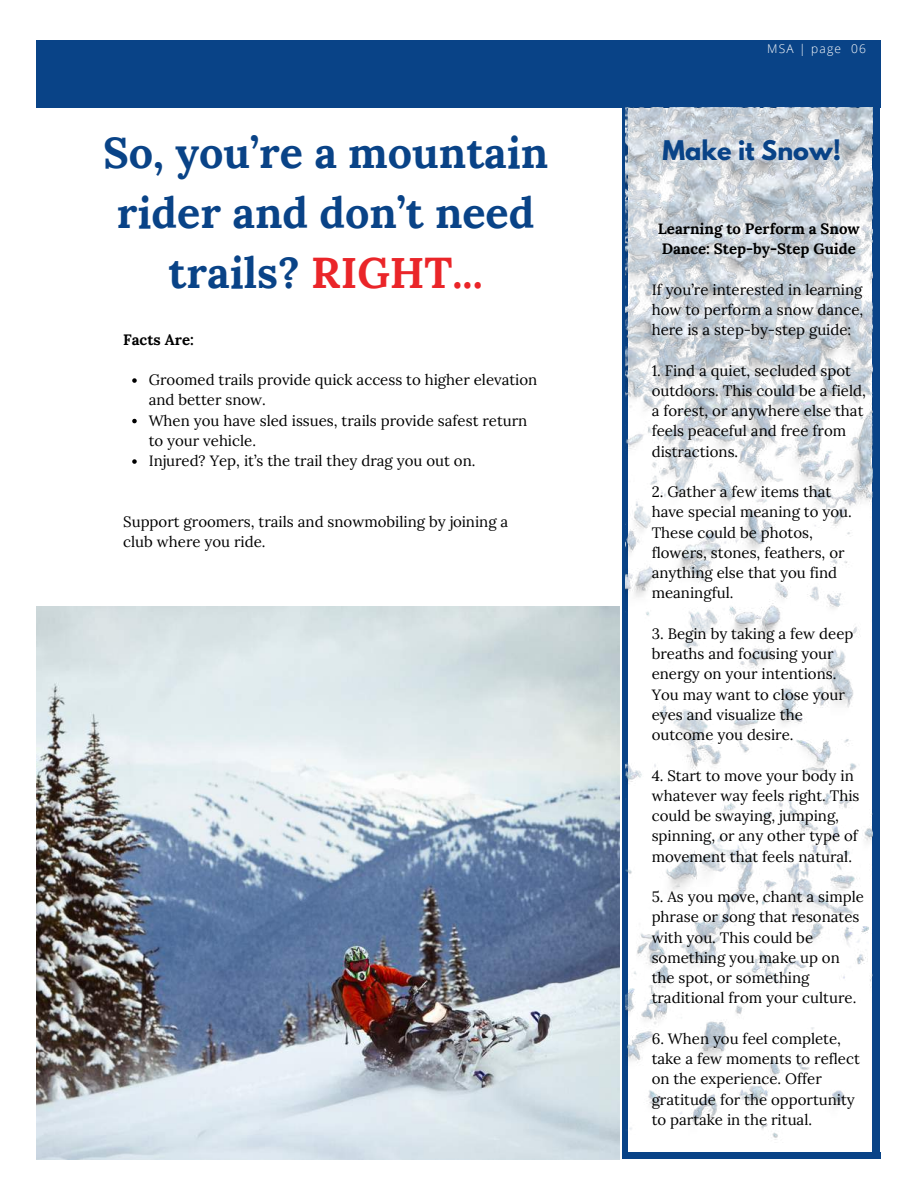
<style>
.page{position:relative;width:918px;height:1188px;background:#fff}
.page>*{position:absolute;margin:0;border:0;box-sizing:border-box;transform-origin:0 0}
.t1{font:700 43.05px/59.7px "Lora";color:#094387;text-align:center}
.t2{font:700 24px "League Spartan";color:#094387}
.t3{font:15px/20.2px "Lora";color:#000}
.t4{font:700 15px/20.2px "Lora";color:#000}
.t5{font:300 12px/9px "Open Sans";letter-spacing:.1em;color:#fff}
.s1{color:#ea2529}
</style>
<div class="page">
<div style="left:873px;top:95px;width:7px;height:1061px;background:#094387"></div>
<div style="left:36px;top:40px;width:845px;height:68px;background:#094387"></div>
<div style="left:625px;top:1152px;width:256px;height:7px;background:#094387"></div>
<div style="left:622px;top:98px;width:6px;height:1061px;background:#094387"></div>
<img style="left:625px;top:107px;width:248px;height:1035px">
<img style="left:37px;top:607px;width:582px;height:552px">
<svg style="left:132px;top:378px;width:5px;height:5px"></svg>
<svg style="left:132px;top:419px;width:5px;height:4px"></svg>
<svg style="left:132px;top:459px;width:5px;height:5px"></svg>
<p class="t5" style="left:767px;top:35px;width:115px;text-indent:19px">MSA | page 13<br>MSA | page 06</p>
<h1 class="t1" style="left:103px;top:123px;width:447px">So, you’re a mountain</h1>
<h2 class="t2" style="left:662px;top:138px;width:180px">Make it Snow!</h2>
<h1 class="t1" style="left:117px;top:182px;width:419px">rider and don’t need trails? <span class="s1">RIGHT...</span></h1>
<p class="t4" style="left:658px;top:218px;width:203px">Learning to Perform a Snow<br>Dance: Step-by-Step Guide</p>
<p class="t3" style="left:652px;top:279px;width:213px;text-align:justify">If you’re interested in learning how to perform a snow dance, here is a step-by-step guide:</p>
<p class="t3" style="left:652px;top:360px;width:216px">1. Find a quiet, secluded spot outdoors. This could be a field, a forest, or anywhere else that feels peaceful and free from distractions.</p>
<p class="t3" style="left:652px;top:481px;width:202px">2. Gather a few items that have special meaning to you.<br>These could be photos, flowers, stones, feathers, or anything else that you find meaningful.</p>
<p class="t3" style="left:652px;top:623px;width:203px">3. Begin by taking a few deep breaths and focusing your energy on your intentions.<br>You may want to close your eyes and visualize the outcome you desire.</p>
<p class="t3" style="left:652px;top:765px;width:209px">4. Start to move your body in whatever way feels right. This could be swaying, jumping, spinning, or any other type of movement that feels natural.</p>
<p class="t3" style="left:652px;top:886px;width:214px">5. As you move, chant a simple phrase or song that resonates with you. This could be something you make up on the spot, or something traditional from your culture.</p>
<p class="t3" style="left:652px;top:1028px;width:210px">6. When you feel complete, take a few moments to reflect on the experience. Offer gratitude for the opportunity to partake in the ritual.</p>
<p class="t4" style="left:123px;top:329px;width:72px">Facts Are:</p>
<p class="t3" style="left:149px;top:369px;width:390px">Groomed trails provide quick access to higher elevation and better snow.<br>When you have sled issues, trails provide safest return to your vehicle.<br>Injured? Yep, it’s the trail they drag you out on.</p>
<p class="t3" style="left:123px;top:511px;width:387px">Support groomers, trails and snowmobiling by joining a club where you ride.</p>
</div>
